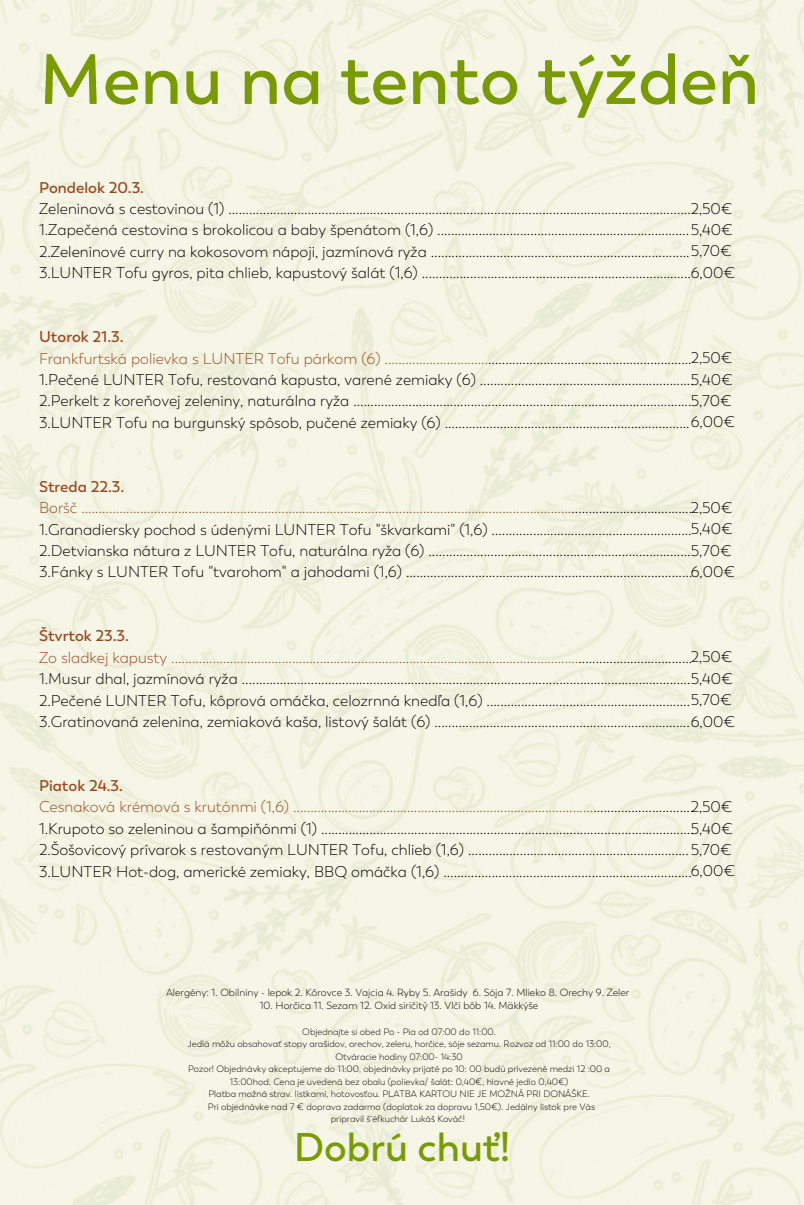
<style>
.page{position:relative;width:804px;height:1205px;background:#fff}
.page>*{position:absolute;margin:0;border:0;box-sizing:border-box;transform-origin:0 0}
.t1{font:600 70.88px "Boston";color:#7a9a01}
.t2{font:600 39.83px "Boston";color:#7a9a01}
.t3{font:300 15.52px/21.4px "Boston";color:#000}
.t4{font:300 15.3px/21.4px "Boston";color:#000}
.t5{font:300 10.27px "Boston";color:#000}
.t6{font:300 9.23px/12.5px "Boston";color:#000;text-align:center}
.s1{font-weight:600;color:#99481e}
.s2{font-size:15.3px}
.s3{color:#99481e}
</style>
<div class="page">
<img style="left:0;top:0;width:803px;height:1205px">
<h1 class="t1" style="left:39px;top:33px;width:721px">Menu na tento týždeň</h1>
<p class="t3" style="left:39px;top:176px;width:697px"><span class="s1">Pondelok 20.3.<br></span>Zeleninová s cestovinou (1) ......................................................................................................................................<span class="s2">2,50€ </span>1.Zapečená cestovina s brokolicou a baby špenátom (1,6) .........................................................................<span class="s2">5,40€ </span>2.Zeleninové curry na kokosovom nápoji, jazmínová ryža ...........................................................................<span class="s2">5,70€ </span>3.LUNTER Tofu gyros, pita chlieb, kapustový šalát (1,6) ..............................................................................<span class="s2">6,00€</span></p>
<p class="t3" style="left:39px;top:326px;width:697px"><span class="s1">Utorok 21.3.<br></span><span class="s3">Frankfurtská polievka s LUNTER Tofu párkom (6) ..............................</span>...........................................................<span class="s2">2,50€ </span>1.Pečené LUNTER Tofu, restovaná kapusta, varené zemiaky (6) ..............................................................<br>2.Perkelt z koreňovej zeleniny, naturálna ryža ..................................................................................................<span class="s2">5,70€ </span>3.LUNTER Tofu na burgunský spôsob, pučené zemiaky (6) .......................................................................<span class="s2">6,00€</span></p>
<p class="t4" style="left:690px;top:368px;width:44px">5,40€</p>
<p class="t3" style="left:39px;top:476px;width:697px"><span class="s1">Streda 22.3.<br></span><span class="s3">Boršč ..............................................................................................................................................</span>...................................<span class="s2">2,50€ </span>1.Granadiersky pochod s údenými LUNTER Tofu "škvarkami" (1,6) ..........................................................<span class="s2">5,40€ </span>2.Detvianska nátura z LUNTER Tofu, naturálna ryža (6) ............................................................................<span class="s2">5,70€ </span>3.Fánky s LUNTER Tofu "tvarohom" a jahodami (1,6) ...................................................................................<span class="s2">6,00€</span></p>
<p class="t3" style="left:39px;top:625px;width:697px"><span class="s1">Štvrtok 23.3.<br></span><span class="s3">Zo sladkej kapusty ......................................................................................................................</span>.................................<span class="s2">2,50€ </span>1.Musur dhal, jazmínová ryža ..................................................................................................................................<span class="s2">5,40€ </span>2.Pečené LUNTER Tofu, kôprová omáčka, celozrnná knedľa (1,6) ...........................................................<span class="s2">5,70€ </span>3.Gratinovaná zelenina, zemiaková kaša, listový šalát (6) ..........................................................................<span class="s2">6,00€</span></p>
<p class="t3" style="left:39px;top:775px;width:697px"><span class="s1">Piatok 24.3.<br></span><span class="s3">Cesnaková krémová s krutónmi (1,6) .......................................................................................</span>.............................<br>1.Krupoto so zeleninou a šampiňónmi (1) ............................................................................................................<br>2.Šošovicový prívarok s restovaným LUNTER Tofu, chlieb (1,6) ................................................................<span class="s2">5,70€ </span>3.LUNTER Hot-dog, americké zemiaky, BBQ omáčka (1,6) ........................................................................<span class="s2">6,00€</span></p>
<p class="t4" style="left:690px;top:796px;width:44px">2,50€<br>5,40€</p>
<p class="t5" style="left:166px;top:985px;width:464px">Alergény: 1. Obilniny - lepok 2. Kôrovce 3. Vajcia 4. Ryby 5. Arašidy 6. Sója 7. Mlieko 8. Orechy 9. Zeler</p>
<p class="t5" style="left:260px;top:999px;width:280px">10. Horčica 11. Sezam 12. Oxid siričitý 13. Vlčí bôb 14. Mäkkýše</p>
<p class="t6" style="left:187px;top:1025px;width:424px">Objednajte si obed Po - Pia od 07:00 do 11:00.<br>Jedlá môžu obsahovať stopy arašidov, orechov, zeleru, horčice, sóje sezamu. Rozvoz od 11:00 do 13:00, Otváracie hodiny 07:00- 14:30<br>Pozor! Objednávky akceptujeme do 11:00, objednávky prijaté po 10: 00 budú privezené medzi 12 :00 a 13:00hod. Cena je uvedená bez obalu (polievka/ šalát: 0,40€, hlavné jedlo 0,40€)<br>Platba možná strav. lístkami, hotovosťou. PLATBA KARTOU NIE JE MOŽNÁ PRI DONÁŠKE.<br>Pri objednávke nad 7 € doprava zadarmo (doplatok za dopravu 1,50€). Jedálny lístok pre Vás<br>pripravil š´éfkuchár Lukáš Kováč!</p>
<h2 class="t2" style="left:293px;top:1122px;width:218px">Dobrú chuť!</h2>
</div>
